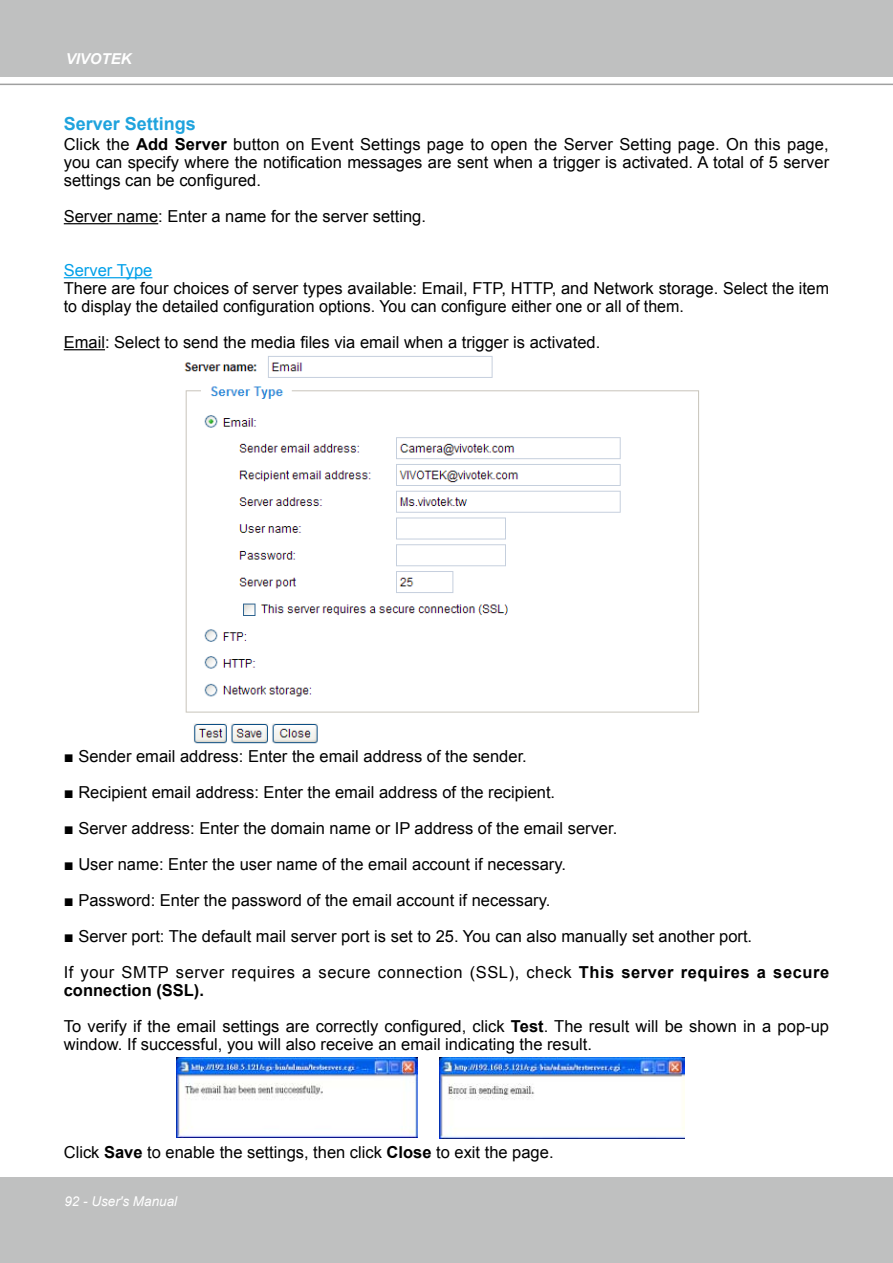
<style>
.page{position:relative;width:893px;height:1263px;background:#fff}
.page>*{position:absolute;margin:0;border:0;box-sizing:border-box;transform-origin:0 0}
.t1{font:700 18px "Arial";color:#1fa3dd}
.t2{font:16.5px/18px "Arial";color:#000}
.t3{font:16.5px/18px "Arial";letter-spacing:.035em;color:#000}
.t4{font:16.5px "Arial";color:#00a0e9}
.t5{font:italic 700 15px "Arial";color:#fff}
.t6{font:italic 13.5px "Arial";color:#fff}
.s1{font-weight:700}
</style>
<div class="page">
<div style="left:0;top:0;width:893px;height:77px;background:#bfc0c0"></div>
<div style="left:0;top:1178px;width:893px;height:85px;background:#bfc0c0"></div>
<hr style="left:0;top:84px;width:893px;height:1px;background:#9fa0a0">
<hr style="left:64px;top:223px;width:94px;height:1px;background:#000">
<hr style="left:64px;top:277px;width:88px;height:1px;background:#00a0e9">
<hr style="left:64px;top:349px;width:41px;height:1px;background:#000">
<img style="left:176px;top:1057px;width:241px;height:80px">
<img style="left:440px;top:1057px;width:244px;height:81px">
<img style="left:184px;top:356px;width:515px;height:388px">
<p class="t5" style="left:66px;top:49px;width:67px">VIVOTEK</p>
<p class="t1" style="left:64px;top:112px;width:134px">Server Settings</p>
<p class="t2" style="left:64px;top:135px;width:767px;text-align:justify">Click the <span class="s1">Add Server</span> button on Event Settings page to open the Server Setting page. On this page, you can specify where the notification messages are sent when a trigger is activated. A total of 5 server settings can be configured.</p>
<p class="t2" style="left:64px;top:207px;width:364px">Server name: Enter a name for the server setting.</p>
<p class="t4" style="left:64px;top:259px;width:90px">Server Type</p>
<p class="t2" style="left:64px;top:279px;width:767px">There are four choices of server types available: Email, FTP, HTTP, and Network storage. Select the item to display the detailed configuration options. You can configure either one or all of them.</p>
<p class="t2" style="left:64px;top:333px;width:538px">Email: Select to send the media files via email when a trigger is activated.</p>
<p class="t2" style="left:64px;top:747px;width:465px">■ Sender email address: Enter the email address of the sender.</p>
<p class="t2" style="left:64px;top:783px;width:493px">■ Recipient email address: Enter the email address of the recipient.</p>
<p class="t2" style="left:64px;top:819px;width:555px">■ Server address: Enter the domain name or IP address of the email server.</p>
<p class="t2" style="left:64px;top:855px;width:504px">■ User name: Enter the user name of the email account if necessary.</p>
<p class="t2" style="left:64px;top:891px;width:488px">■ Password: Enter the password of the email account if necessary.</p>
<p class="t2" style="left:64px;top:927px;width:690px">■ Server port: The default mail server port is set to 25. You can also manually set another port.</p>
<p class="t3" style="left:64px;top:963px;width:767px">If your SMTP server requires a secure connection (SSL), check <span class="s1">This server requires a secure connection (SSL).</span></p>
<p class="t2" style="left:64px;top:1017px;width:767px">To verify if the email settings are correctly configured, click <span class="s1">Test</span>. The result will be shown in a pop-up window. If successful, you will also receive an email indicating the result.</p>
<p class="t2" style="left:64px;top:1143px;width:491px">Click <span class="s1">Save</span> to enable the settings, then click <span class="s1">Close</span> to exit the page.</p>
<p class="t6" style="left:64px;top:1192px;width:114px">92 - User's Manual</p>
</div>
